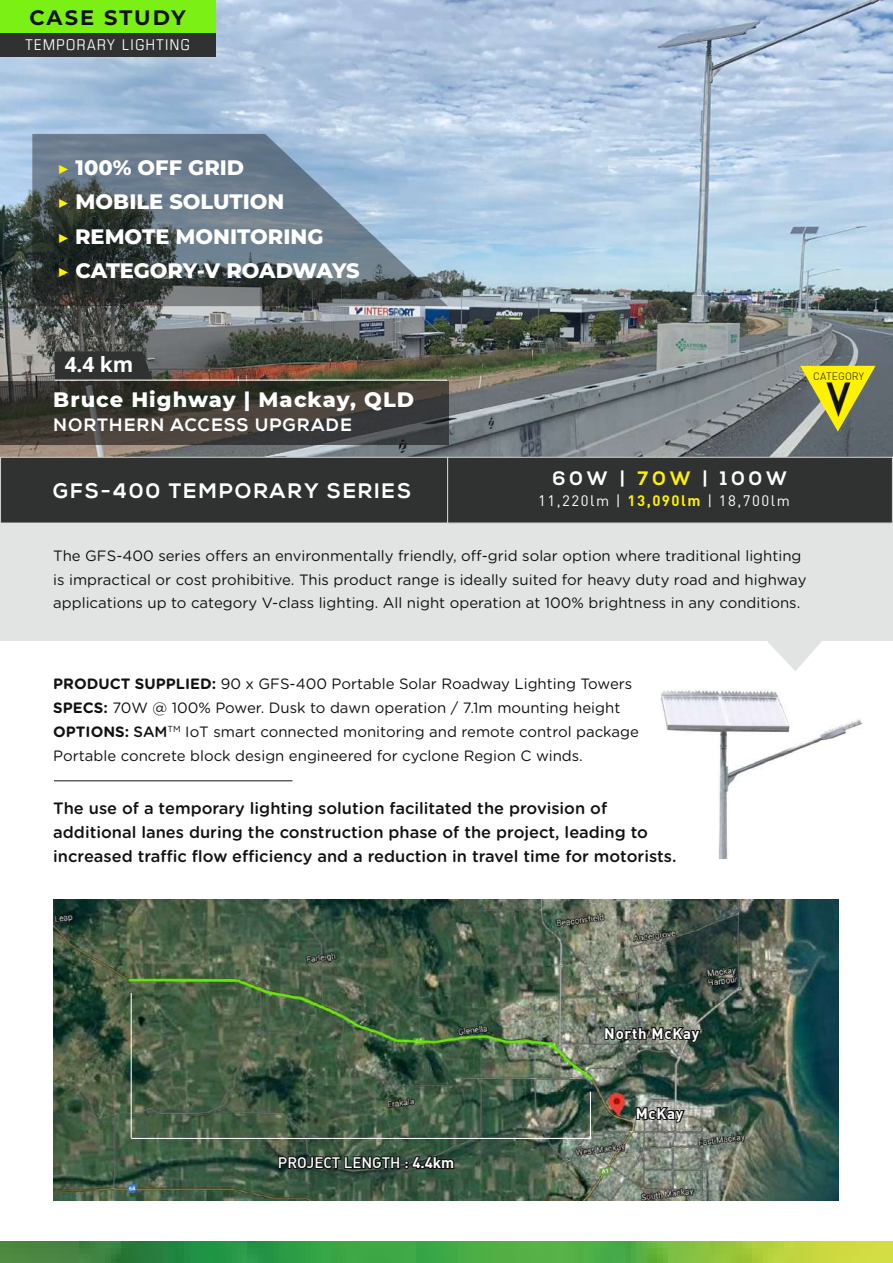
<style>
.page{position:relative;width:893px;height:1263px;background:#fff}
.page>*{position:absolute;margin:0;border:0;box-sizing:border-box;transform-origin:0 0}
.t1{font:49.35px "Animosa";color:#121212}
.t2{font:800 20.85px/34.5px "Montserrat";color:#fff}
.t3{font:800 20.85px "Montserrat";letter-spacing:.05em;color:#fff}
.t4{font:700 20.85px "Nexa";letter-spacing:.1em;color:#fff}
.t5{font:700 20.85px "Montserrat";letter-spacing:.09em;color:#121212}
.t6{font:700 20.85px "Open Sans";color:#fff}
.t7{font:700 19.5px "Nexa";letter-spacing:.2em;color:#fff}
.t8{font:800 18px "Nexa";letter-spacing:.05em;color:#fff}
.t9{font:500 16.5px/23.9px "Gotham Rounded";color:#121212}
.t10{font:15px/23.9px "Gotham Rounded";color:#121212}
.t11{font:15px "DIN";letter-spacing:.1em;color:#fff}
.t12{font:15px "DIN Medium Alternate";color:#fff}
.t13{font:condensed 15px "Eurostile LT";letter-spacing:.1em;color:#fff}
.t14{font:15px "DIN Bold";letter-spacing:.05em;color:#fff}
.t15{font:300 10.5px "DIN";color:#121212}
.s1{font-weight:500;color:#fff100}
.s2{color:#fff100}
.s3{font-family:"DIN Bold";color:#fff100}
.s4{font-weight:700}
.s5{font-weight:500}
.s6{font-family:"DIN Bold"}
</style>
<div class="page">
<img style="left:0;top:0;width:893px;height:457px">
<svg style="left:32px;top:134px;width:416px;height:172px;background:#667783"></svg>
<img style="left:660px;top:689px;width:203px;height:169px">
<div style="left:1px;top:457px;width:447px;height:66px;background:#303231"></div>
<div style="left:0;top:457px;width:448px;height:66px;border:1px solid #c9cccb"></div>
<img style="left:1px;top:1242px;width:892px;height:21px">
<div style="left:0;top:523px;width:893px;height:118px;background:#e2e4e4"></div>
<svg style="left:767px;top:641px;width:55px;height:30px"></svg>
<div style="left:0;top:0;width:215px;height:33px;background:#7af015"></div>
<div style="left:0;top:33px;width:215px;height:24px;background:#303231"></div>
<div style="left:448px;top:457px;width:444px;height:66px;background:#303231"></div>
<div style="left:447px;top:457px;width:446px;height:66px;border:1px solid #c9cccb"></div>
<img style="left:53px;top:899px;width:786px;height:302px">
<svg style="left:0;top:381px;width:448px;height:63px;background:#3c3a34"></svg>
<hr style="left:54px;top:780px;width:238px;height:1px;background:#121212">
<svg style="left:800px;top:366px;width:76px;height:65px;background:#b6b23d"></svg>
<hr style="left:131px;top:993px;width:1px;height:145px;background:#fff">
<hr style="left:590px;top:1091px;width:1px;height:47px;background:#fff">
<hr style="left:131px;top:1138px;width:460px;height:1px;background:#fff">
<svg style="left:277px;top:1153px;width:178px;height:19px;background:#25332a"></svg>
<svg style="left:635px;top:1104px;width:51px;height:20px"></svg>
<svg style="left:603px;top:1023px;width:99px;height:21px;background:#4b514a"></svg>
<svg style="left:55px;top:351px;width:97px;height:29px;background:#353736"></svg>
<hr style="left:55px;top:380px;width:392px;height:1px;background:#fff">
<h2 class="t5" style="left:29px;top:3px;width:158px">CASE STUDY</h2>
<p class="t13" style="left:26px;top:36px;width:166px">TEMPORARY LIGHTING</p>
<h2 class="t2" style="left:57px;top:149px;width:304px"><span class="s1">▶</span> 100% OFF GRID<br><span class="s1">▶</span> MOBILE SOLUTION<br><span class="s1">▶</span> REMOTE MONITORING<br><span class="s1">▶</span> CATEGORY-V ROADWAYS</h2>
<h2 class="t6" style="left:65px;top:350px;width:70px">4.4 km</h2>
<h2 class="t3" style="left:53px;top:384px;width:362px">Bruce Highway | Mackay, QLD</h2>
<p class="t8" style="left:53px;top:414px;width:300px">NORTHERN ACCESS UPGRADE</p>
<h2 class="t4" style="left:53px;top:479px;width:360px">GFS-400 TEMPORARY SERIES</h2>
<h3 class="t7" style="left:553px;top:467px;width:236px">60W | <span class="s2">70W</span> | 100W</h3>
<p class="t11" style="left:538px;top:492px;width:253px">11,220lm | <span class="s3">13,090lm</span> | 18,700lm</p>
<p class="t15" style="left:813px;top:369px;width:52px">CATEGORY</p>
<h1 class="t1" style="left:824px;top:359px;width:30px">V</h1>
<p class="t10" style="left:53px;top:543px;width:755px">The GFS-400 series offers an environmentally friendly, off-grid solar option where traditional lighting is impractical or cost prohibitive. This product range is ideally suited for heavy duty road and highway applications up to category V-class lighting. All night operation at 100% brightness in any conditions.</p>
<p class="t10" style="left:53px;top:671px;width:587px"><span class="s4">PRODUCT SUPPLIED:</span> 90 x GFS-400 Portable Solar Roadway Lighting Towers <span class="s4">SPECS:</span> 70W @ 100% Power. Dusk to dawn operation / 7.1m mounting height <span class="s4">OPTIONS:</span> <span class="s5">SAM</span><sup>TM</sup> IoT smart connected monitoring and remote control package Portable concrete block design engineered for cyclone Region C winds.</p>
<p class="t9" style="left:53px;top:796px;width:625px">The use of a temporary lighting solution facilitated the provision of additional lanes during the construction phase of the project, leading to increased traffic flow efficiency and a reduction in travel time for motorists.</p>
<p class="t12" style="left:278px;top:1153px;width:178px">PROJECT LENGTH : <span class="s6">4.4km</span></p>
<p class="t14" style="left:604px;top:1023px;width:96px">North McKay</p>
<p class="t14" style="left:636px;top:1103px;width:49px">McKay</p>
</div>
